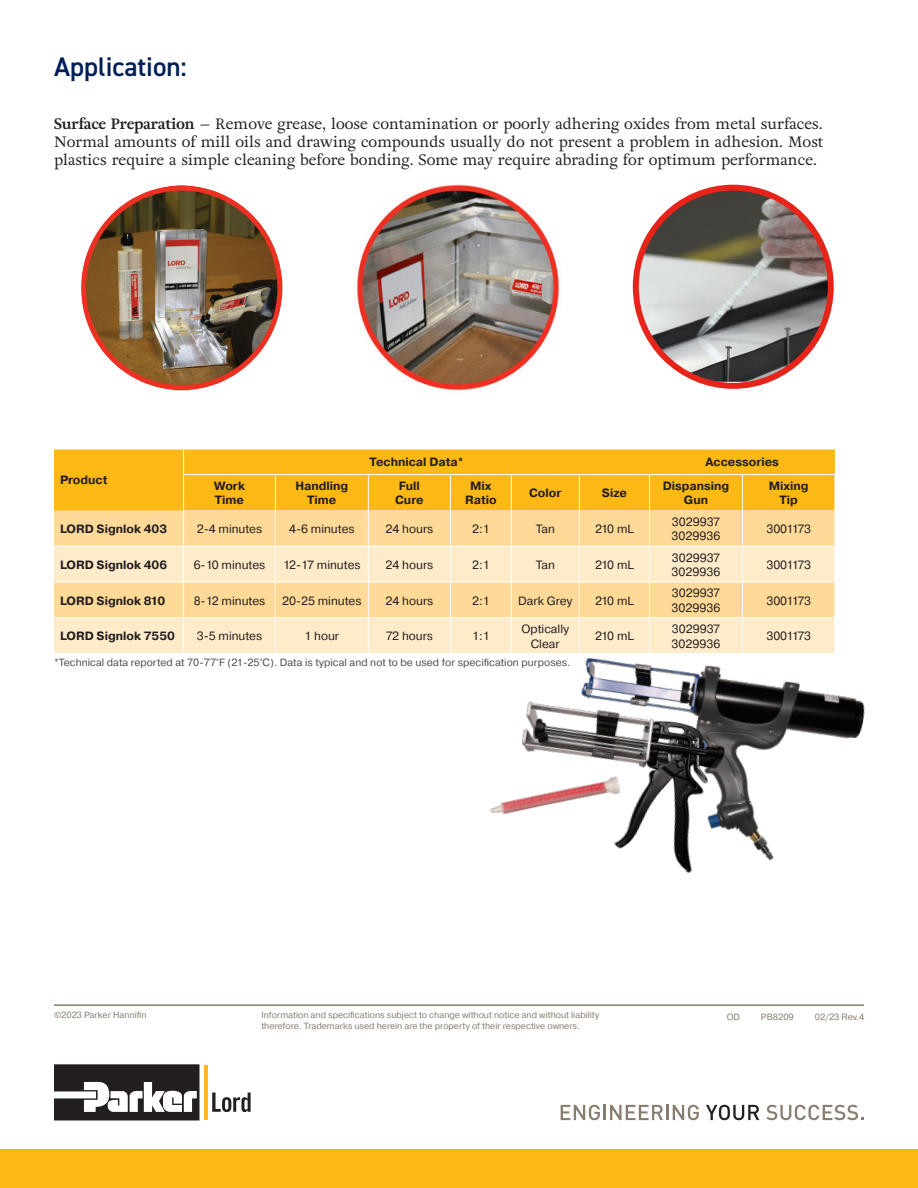
<style>
.page{position:relative;width:918px;height:1188px;background:#fff}
.page>*{position:absolute;margin:0;border:0;box-sizing:border-box;transform-origin:0 0}
.Section_Header{font:600 27px "DIN2014";color:#001f56}
.Standard_Body{font:15px/18px "Adriane Text";color:#231f20;text-align:justify}
.Table{font:12px/14.4px "Pragmatica";color:#231f20}
.Table-2{font:700 12px/14.4px "Pragmatica";color:#231f20;text-align:center}
.Table-3{font:12px "Pragmatica";letter-spacing:-.05em;color:#231f20}
.Note{font:10.5px "Pragmatica";letter-spacing:.005em;color:#4b4c4d}
.t1{font:9px/10.8px "Pragmatica";color:#887d6e}
.s1{font-weight:700}
</style>
<div class="page">
<div style="left:0;top:1150px;width:918px;height:38px;background:#fcb814"></div>
<svg style="left:561px;top:1105px;width:102px;height:15px"></svg>
<hr style="left:666px;top:1105px;width:3px;height:15px;background:#887d6e">
<svg style="left:673px;top:1105px;width:26px;height:15px"></svg>
<svg style="left:706px;top:1105px;width:53px;height:15px"></svg>
<svg style="left:766px;top:1105px;width:98px;height:15px"></svg>
<svg style="left:54px;top:1064px;width:146px;height:56px"></svg>
<hr style="left:204px;top:1065px;width:3px;height:55px;background:#ffb620">
<svg style="left:212px;top:1093px;width:39px;height:19px"></svg>
<hr style="left:54px;top:1004px;width:810px;height:2px;background:#887d6e">
<div style="left:54px;top:449px;width:130px;height:61px;background:#fcb814"></div>
<div style="left:54px;top:510px;width:781px;height:36px;background:#fed998"></div>
<svg style="left:54px;top:547px;width:781px;height:106px;background:#fee6bc"></svg>
<hr style="left:54px;top:449px;width:129px;height:1px;background:#fff">
<hr style="left:54px;top:582px;width:130px;height:1px;background:#fff">
<hr style="left:184px;top:582px;width:91px;height:1px;background:#fff">
<hr style="left:54px;top:617px;width:130px;height:1px;background:#fff">
<hr style="left:184px;top:617px;width:91px;height:1px;background:#fff">
<hr style="left:275px;top:582px;width:93px;height:1px;background:#fff">
<hr style="left:368px;top:582px;width:82px;height:1px;background:#fff">
<hr style="left:450px;top:582px;width:61px;height:1px;background:#fff">
<hr style="left:275px;top:617px;width:93px;height:1px;background:#fff">
<hr style="left:368px;top:617px;width:82px;height:1px;background:#fff">
<hr style="left:450px;top:617px;width:61px;height:1px;background:#fff">
<hr style="left:183px;top:510px;width:1px;height:36px;background:#fff">
<hr style="left:183px;top:547px;width:1px;height:35px;background:#fff">
<hr style="left:183px;top:582px;width:1px;height:35px;background:#fff">
<hr style="left:183px;top:618px;width:1px;height:35px;background:#fff">
<hr style="left:275px;top:510px;width:1px;height:36px;background:#fff">
<hr style="left:275px;top:547px;width:1px;height:35px;background:#fff">
<hr style="left:275px;top:582px;width:1px;height:35px;background:#fff">
<hr style="left:275px;top:618px;width:1px;height:35px;background:#fff">
<hr style="left:368px;top:510px;width:1px;height:36px;background:#fff">
<hr style="left:450px;top:510px;width:1px;height:36px;background:#fff">
<hr style="left:511px;top:510px;width:1px;height:36px;background:#fff">
<hr style="left:579px;top:510px;width:1px;height:36px;background:#fff">
<hr style="left:649px;top:510px;width:1px;height:36px;background:#fff">
<hr style="left:742px;top:510px;width:1px;height:36px;background:#fff">
<hr style="left:368px;top:547px;width:1px;height:35px;background:#fff">
<hr style="left:450px;top:547px;width:1px;height:35px;background:#fff">
<hr style="left:511px;top:547px;width:1px;height:35px;background:#fff">
<hr style="left:579px;top:547px;width:1px;height:35px;background:#fff">
<hr style="left:649px;top:547px;width:1px;height:35px;background:#fff">
<hr style="left:742px;top:547px;width:1px;height:35px;background:#fff">
<hr style="left:368px;top:582px;width:1px;height:35px;background:#fff">
<hr style="left:450px;top:582px;width:1px;height:35px;background:#fff">
<hr style="left:368px;top:618px;width:1px;height:35px;background:#fff">
<hr style="left:450px;top:618px;width:1px;height:35px;background:#fff">
<div style="left:183px;top:449px;width:652px;height:61px;background:#fcb814"></div>
<hr style="left:183px;top:475px;width:1px;height:35px;background:#fff">
<img style="left:81px;top:185px;width:202px;height:206px">
<img style="left:357px;top:184px;width:202px;height:207px">
<img style="left:505px;top:577px;width:360px;height:284px">
<img style="left:490px;top:657px;width:272px;height:216px">
<img style="left:636px;top:188px;width:195px;height:194px">
<div style="left:633px;top:185px;width:201px;height:204px;border:6px solid #e72419;border-radius:50%"></div>
<p class="Section_Header" style="left:54px;top:49px;width:134px">Application:</p>
<p class="Standard_Body" style="left:54px;top:115px;width:771px"><span class="s1">Surface Preparation</span> – Remove grease, loose contamination or poorly adhering oxides from metal surfaces.<br>Normal amounts of mill oils and drawing compounds usually do not present a problem in adhesion. Most plastics require a simple cleaning before bonding. Some may require abrading for optimum performance.</p>
<p class="Table-2" style="left:60px;top:473px;width:49px">Product</p>
<p class="Table-2" style="left:370px;top:455px;width:95px">Technical Data*</p>
<p class="Table-2" style="left:706px;top:455px;width:75px">Accessories</p>
<p class="Table-2" style="left:214px;top:479px;width:32px;text-align:left">Work<br>Time</p>
<p class="Table-2" style="left:295px;top:479px;width:55px">Handling<br>Time</p>
<p class="Table-2" style="left:395px;top:479px;width:30px">Full<br>Cure</p>
<p class="Table-2" style="left:465px;top:479px;width:33px">Mix<br>Ratio</p>
<p class="Table-2" style="left:529px;top:486px;width:34px">Color</p>
<p class="Table-2" style="left:602px;top:486px;width:27px">Size</p>
<p class="Table-2" style="left:663px;top:479px;width:68px">Dispansing<br>Gun</p>
<p class="Table-2" style="left:769px;top:479px;width:41px">Mixing<br>Tip</p>
<p class="Table-2" style="left:60px;top:522px;width:109px">LORD Signlok 403</p>
<p class="Table" style="left:197px;top:522px;width:67px">2-4 minutes</p>
<p class="Table" style="left:289px;top:522px;width:67px">4-6 minutes</p>
<p class="Table" style="left:386px;top:522px;width:49px">24 hours</p>
<p class="Table" style="left:472px;top:522px;width:19px">2:1</p>
<p class="Table" style="left:536px;top:522px;width:21px">Tan</p>
<p class="Table" style="left:595px;top:522px;width:40px">210 mL</p>
<p class="Table" style="left:672px;top:515px;width:50px">3029937<br>3029936</p>
<p class="Table-3" style="left:766px;top:521px;width:46px">3001173</p>
<p class="Table-2" style="left:60px;top:558px;width:109px">LORD Signlok 406</p>
<p class="Table" style="left:194px;top:558px;width:73px">6-10 minutes</p>
<p class="Table" style="left:283px;top:558px;width:79px">12-17 minutes</p>
<p class="Table" style="left:386px;top:558px;width:49px">24 hours</p>
<p class="Table" style="left:472px;top:558px;width:19px">2:1</p>
<p class="Table" style="left:536px;top:558px;width:21px">Tan</p>
<p class="Table" style="left:595px;top:558px;width:40px">210 mL</p>
<p class="Table" style="left:672px;top:551px;width:50px">3029937<br>3029936</p>
<p class="Table-3" style="left:766px;top:557px;width:46px">3001173</p>
<p class="Table-2" style="left:60px;top:593px;width:107px">LORD Signlok 810</p>
<p class="Table" style="left:194px;top:594px;width:73px">8-12 minutes</p>
<p class="Table" style="left:282px;top:594px;width:81px">20-25 minutes</p>
<p class="Table" style="left:386px;top:594px;width:49px">24 hours</p>
<p class="Table" style="left:472px;top:594px;width:19px">2:1</p>
<p class="Table" style="left:518px;top:594px;width:56px">Dark Grey</p>
<p class="Table" style="left:595px;top:594px;width:40px">210 mL</p>
<p class="Table" style="left:672px;top:586px;width:50px">3029937<br>3029936</p>
<p class="Table-3" style="left:766px;top:593px;width:46px">3001173</p>
<p class="Table-2" style="left:60px;top:629px;width:117px">LORD Signlok 7550</p>
<p class="Table" style="left:197px;top:629px;width:67px">3-5 minutes</p>
<p class="Table" style="left:304px;top:629px;width:36px">1 hour</p>
<p class="Table" style="left:386px;top:629px;width:49px">72 hours</p>
<p class="Table" style="left:472px;top:629px;width:19px">1:1</p>
<p class="Table" style="left:522px;top:622px;width:49px;text-align:center">Optically<br>Clear</p>
<p class="Table" style="left:595px;top:629px;width:40px">210 mL</p>
<p class="Table" style="left:672px;top:622px;width:50px">3029937<br>3029936</p>
<p class="Table-3" style="left:766px;top:629px;width:46px">3001173</p>
<p class="Note" style="left:54px;top:656px;width:518px">*Technical data reported at 70-77°F (21-25°C). Data is typical and not to be used for specification purposes.</p>
<p class="t1" style="left:54px;top:1010px;width:94px">©2023 Parker Hannifin</p>
<p class="t1" style="left:261px;top:1010px;width:339px">Information and specifications subject to change without notice and without liability therefore. Trademarks used herein are the property of their respective owners.</p>
<p class="t1" style="left:727px;top:1011px;width:15px">OD</p>
<p class="t1" style="left:761px;top:1011px;width:34px">PB8209</p>
<p class="t1" style="left:815px;top:1011px;width:51px">02/23 Rev.4</p>
</div>
